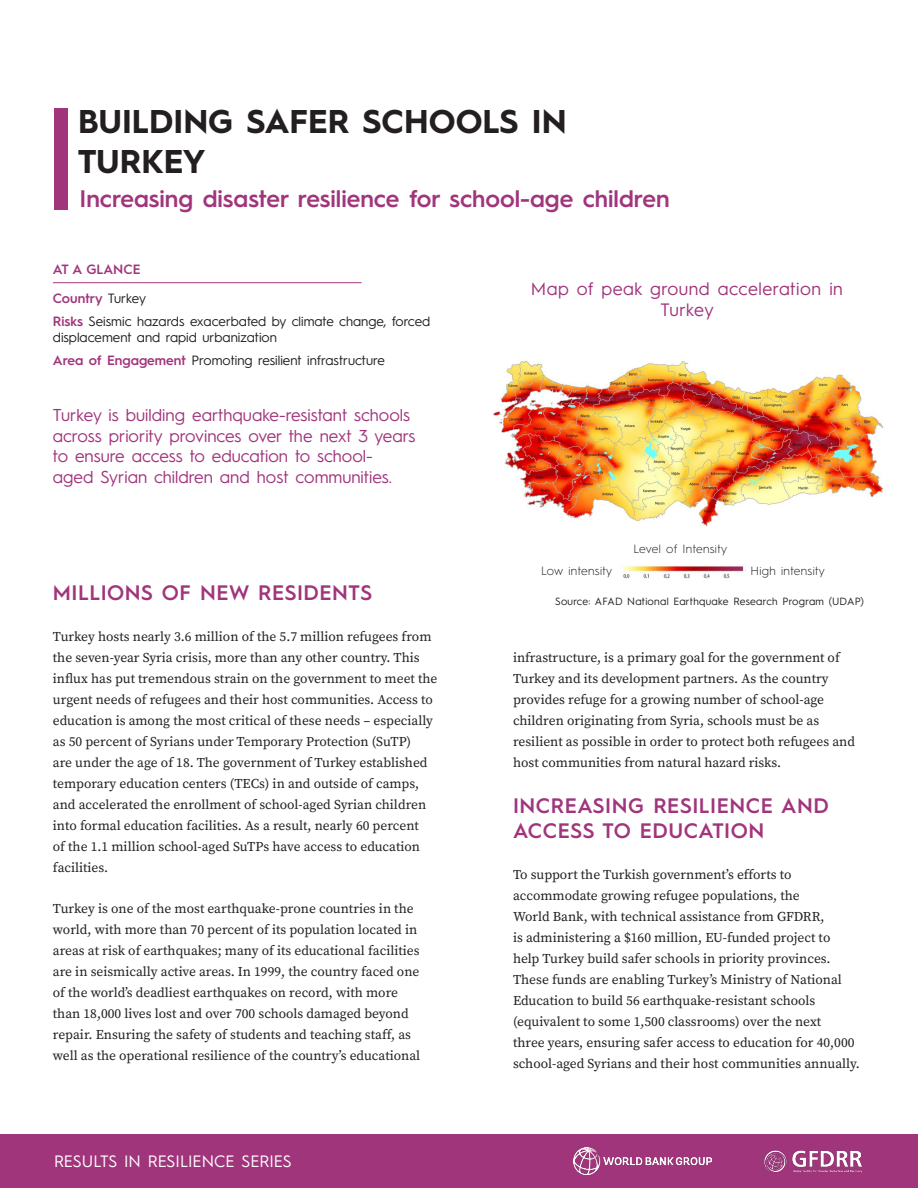
<style>
.page{position:relative;width:918px;height:1188px;background:#fff}
.page>*{position:absolute;margin:0;border:0;box-sizing:border-box;transform-origin:0 0}
.t1{font:700 33px/39.6px "Hurme Geometric Sans 1";color:#231f20}
.t2{font:600 24px "Hurme Geometric Sans 1";color:#a1357c}
.t3{font:600 21px/25.2px "Hurme Geometric Sans 1";letter-spacing:.025em;color:#a1357c}
.t4{font:18px/21.6px "Hurme Geometric Sans 1";letter-spacing:.025em;color:#a1357c;text-align:center}
.t5{font:17.25px/20.7px "Hurme Geometric Sans 1";color:#a1357c}
.t6{font:16.5px "Hurme Geometric Sans 1";color:#fff}
.t7{font:13.5px/21px "Source Serif Pro";color:#231f20}
.t8{font:13.5px/23px "Hurme Geometric Sans 1";color:#231f20}
.t9{font:600 13.5px "Hurme Geometric Sans 1";color:#a1357c}
.t10{font:300 12px "Hurme Geometric Sans 1";letter-spacing:.025em;color:#231f20}
.t11{font:10.5px "Hurme Geometric Sans 1";letter-spacing:.025em;color:#231f20}
.s1{font-weight:600;color:#a1357c}
</style>
<div class="page">
<div style="left:54px;top:108px;width:14px;height:101px;background:#a1357c"></div>
<div style="left:0;top:1134px;width:918px;height:54px;background:#a1357c"></div>
<img style="left:764px;top:1150px;width:98px;height:23px">
<img style="left:574px;top:1148px;width:138px;height:26px">
<hr style="left:53px;top:282px;width:309px;height:1px;background:#a1357c">
<img style="left:623px;top:565px;width:121px;height:14px">
<img style="left:493px;top:359px;width:391px;height:168px">
<h1 class="t1" style="left:78px;top:100px;width:490px">BUILDING SAFER SCHOOLS IN<br>TURKEY</h1>
<h2 class="t2" style="left:80px;top:182px;width:592px">Increasing disaster resilience for school-age children</h2>
<p class="t9" style="left:53px;top:259px;width:89px">AT A GLANCE</p>
<p class="t8" style="left:53px;top:286px;width:379px"><span class="s1">Country</span> Turkey<br><span class="s1">Risks</span> Seismic hazards exacerbated by climate change, forced</p>
<p class="t8" style="left:53px;top:325px;width:334px">displacement and rapid urbanization<br><span class="s1">Area of Engagement</span> Promoting resilient infrastructure</p>
<p class="t5" style="left:53px;top:403px;width:364px">Turkey is building earthquake-resistant schools across priority provinces over the next 3 years to ensure access to education to school&shy;aged Syrian children and host communities.</p>
<h3 class="t3" style="left:53px;top:578px;width:321px">MILLIONS OF NEW RESIDENTS</h3>
<p class="t7" style="left:53px;top:627px;width:386px">Turkey hosts nearly 3.6 million of the 5.7 million refugees from the seven-year Syria crisis, more than any other country. This influx has put tremendous strain on the government to meet the urgent needs of refugees and their host communities. Access to education is among the most critical of these needs – especially as 50 percent of Syrians under Temporary Protection (SuTP)<br>are under the age of 18. The government of Turkey established temporary education centers (TECs) in and outside of camps, and accelerated the enrollment of school-aged Syrian children into formal education facilities. As a result, nearly 60 percent<br>of the 1.1 million school-aged SuTPs have access to education facilities.</p>
<p class="t7" style="left:53px;top:899px;width:369px">Turkey is one of the most earthquake-prone countries in the world, with more than 70 percent of its population located in areas at risk of earthquakes; many of its educational facilities are in seismically active areas. In 1999, the country faced one of the world’s deadliest earthquakes on record, with more than 18,000 lives lost and over 700 schools damaged beyond repair. Ensuring the safety of students and teaching staff, as well as the operational resilience of the country’s educational</p>
<p class="t6" style="left:54px;top:1150px;width:239px">RESULTS IN RESILIENCE SERIES</p>
<h3 class="t4" style="left:531px;top:276px;width:313px">Map of peak ground acceleration in<br>Turkey</h3>
<p class="t10" style="left:633px;top:541px;width:95px">Level of Intensity</p>
<p class="t10" style="left:541px;top:563px;width:73px">Low intensity</p>
<p class="t10" style="left:751px;top:563px;width:76px">High intensity</p>
<p class="t11" style="left:555px;top:594px;width:310px">Source: AFAD National Earthquake Research Program (UDAP)</p>
<p class="t7" style="left:513px;top:648px;width:344px">infrastructure, is a primary goal for the government of Turkey and its development partners. As the country provides refuge for a growing number of school-age children originating from Syria, schools must be as resilient as possible in order to protect both refugees and host communities from natural hazard risks.</p>
<h3 class="t3" style="left:513px;top:791px;width:317px">INCREASING RESILIENCE AND<br>ACCESS TO EDUCATION</h3>
<p class="t7" style="left:513px;top:865px;width:348px">To support the Turkish government’s efforts to accommodate growing refugee populations, the<br>World Bank, with technical assistance from GFDRR,<br>is administering a $160 million, EU-funded project to help Turkey build safer schools in priority provinces.<br>These funds are enabling Turkey’s Ministry of National Education to build 56 earthquake-resistant schools (equivalent to some 1,500 classrooms) over the next<br>three years, ensuring safer access to education for 40,000 school-aged Syrians and their host communities annually.</p>
</div>
